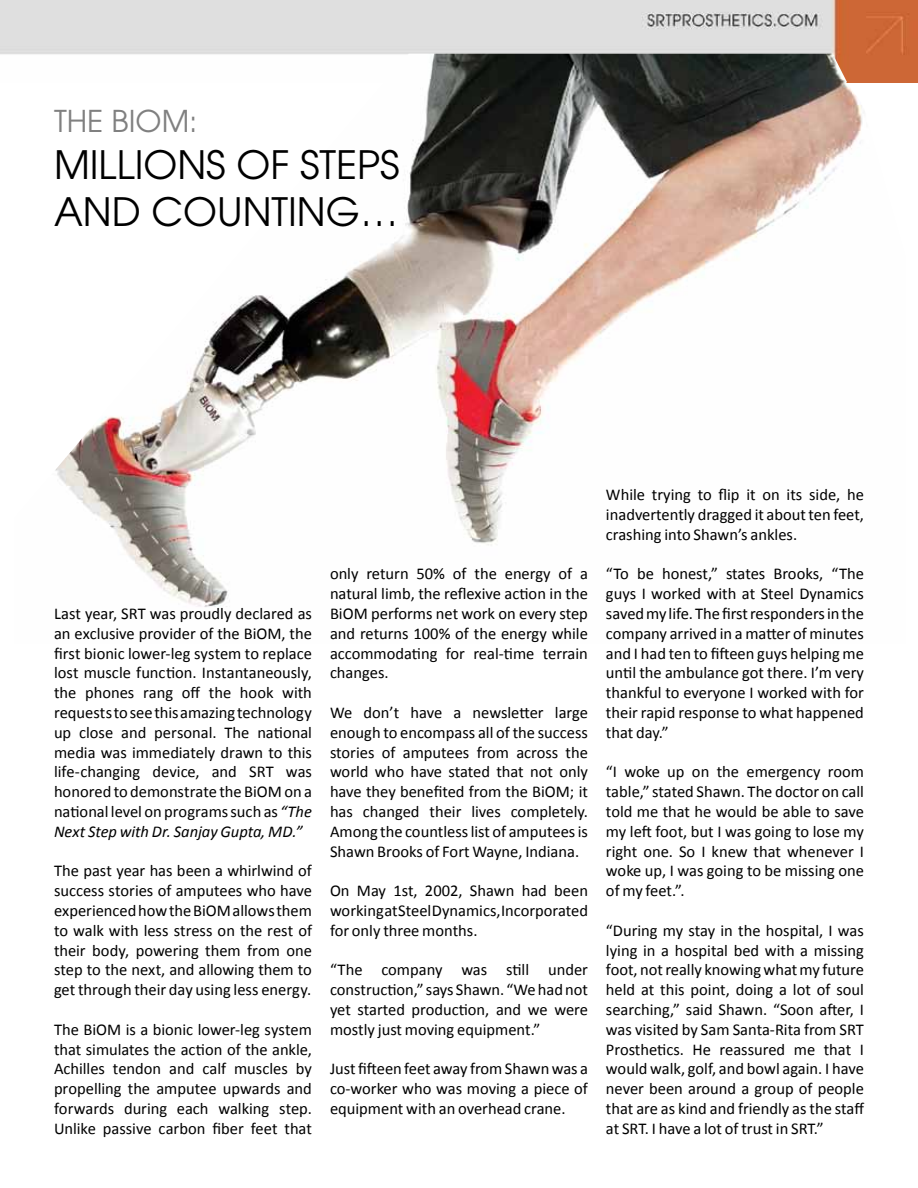
<style>
.page{position:relative;width:918px;height:1188px;background:#fff}
.page>*{position:absolute;margin:0;border:0;box-sizing:border-box;transform-origin:0 0}
.t1{font:39px/46.8px "Avant Garde";color:#000}
.t2{font:30px "Avant Garde";color:#808080}
.t3{font:16.5px/19.8px "Calibri";color:#000;text-align:justify}
.s1{font-style:italic}
</style>
<div class="page">
<img style="left:0;top:0;width:918px;height:83px">
<img style="left:14px;top:54px;width:892px;height:553px">
<h2 class="t2" style="left:54px;top:103px;width:145px">THE BIOM:</h2>
<h1 class="t1" style="left:54px;top:141px;width:347px">MILLIONS OF STEPS<br>AND COUNTING…</h1>
<p class="t3" style="left:54px;top:604px;width:260px">Last year, SRT was proudly declared as an exclusive provider of the BiOM, the first bionic lower-leg system to replace lost muscle function. Instantaneously, the phones rang off the hook with requests to see this amazing technology up close and personal. The national media was immediately drawn to this life-changing device, and SRT was honored to demonstrate the BiOM on a national level on programs such as <span class="s1">“The Next Step with Dr. Sanjay Gupta, MD.”</span></p>
<p class="t3" style="left:54px;top:861px;width:260px">The past year has been a whirlwind of success stories of amputees who have experienced how the BiOM allows them to walk with less stress on the rest of their body, powering them from one step to the next, and allowing them to get through their day using less energy.</p>
<p class="t3" style="left:54px;top:1019px;width:259px">The BiOM is a bionic lower-leg system that simulates the action of the ankle, Achilles tendon and calf muscles by propelling the amputee upwards and forwards during each walking step.<br>Unlike passive carbon fiber feet that</p>
<p class="t3" style="left:330px;top:564px;width:259px">only return 50% of the energy of a natural limb, the reflexive action in the BiOM performs net work on every step and returns 100% of the energy while accommodating for real-time terrain changes.</p>
<p class="t3" style="left:330px;top:703px;width:260px">We don’t have a newsletter large enough to encompass all of the success stories of amputees from across the world who have stated that not only have they benefited from the BiOM; it has changed their lives completely.<br>Among the countless list of amputees is Shawn Brooks of Fort Wayne, Indiana.</p>
<p class="t3" style="left:330px;top:881px;width:260px">On May 1st, 2002, Shawn had been working at Steel Dynamics, Incorporated for only three months.</p>
<p class="t3" style="left:330px;top:960px;width:259px">“The company was still under construction,” says Shawn. “We had not yet started production, and we were mostly just moving equipment.”</p>
<p class="t3" style="left:330px;top:1059px;width:260px">Just fifteen feet away from Shawn was a co-worker who was moving a piece of equipment with an overhead crane.</p>
<p class="t3" style="left:606px;top:485px;width:260px">While trying to flip it on its side, he inadvertently dragged it about ten feet, crashing into Shawn’s ankles.</p>
<p class="t3" style="left:606px;top:564px;width:259px">“To be honest,” states Brooks, “The guys I worked with at Steel Dynamics saved my life. The first responders in the company arrived in a matter of minutes and I had ten to fifteen guys helping me until the ambulance got there. I’m very thankful to everyone I worked with for their rapid response to what happened that day.”</p>
<p class="t3" style="left:606px;top:762px;width:260px">“I woke up on the emergency room table,” stated Shawn. The doctor on call told me that he would be able to save my left foot, but I was going to lose my right one. So I knew that whenever I woke up, I was going to be missing one of my feet.”.</p>
<p class="t3" style="left:606px;top:920px;width:260px">“During my stay in the hospital, I was lying in a hospital bed with a missing foot, not really knowing what my future held at this point, doing a lot of soul searching,” said Shawn. “Soon after, I was visited by Sam Santa-Rita from SRT Prosthetics. He reassured me that I would walk, golf, and bowl again. I have never been around a group of people that are as kind and friendly as the staff at SRT. I have a lot of trust in SRT.”</p>
</div>
